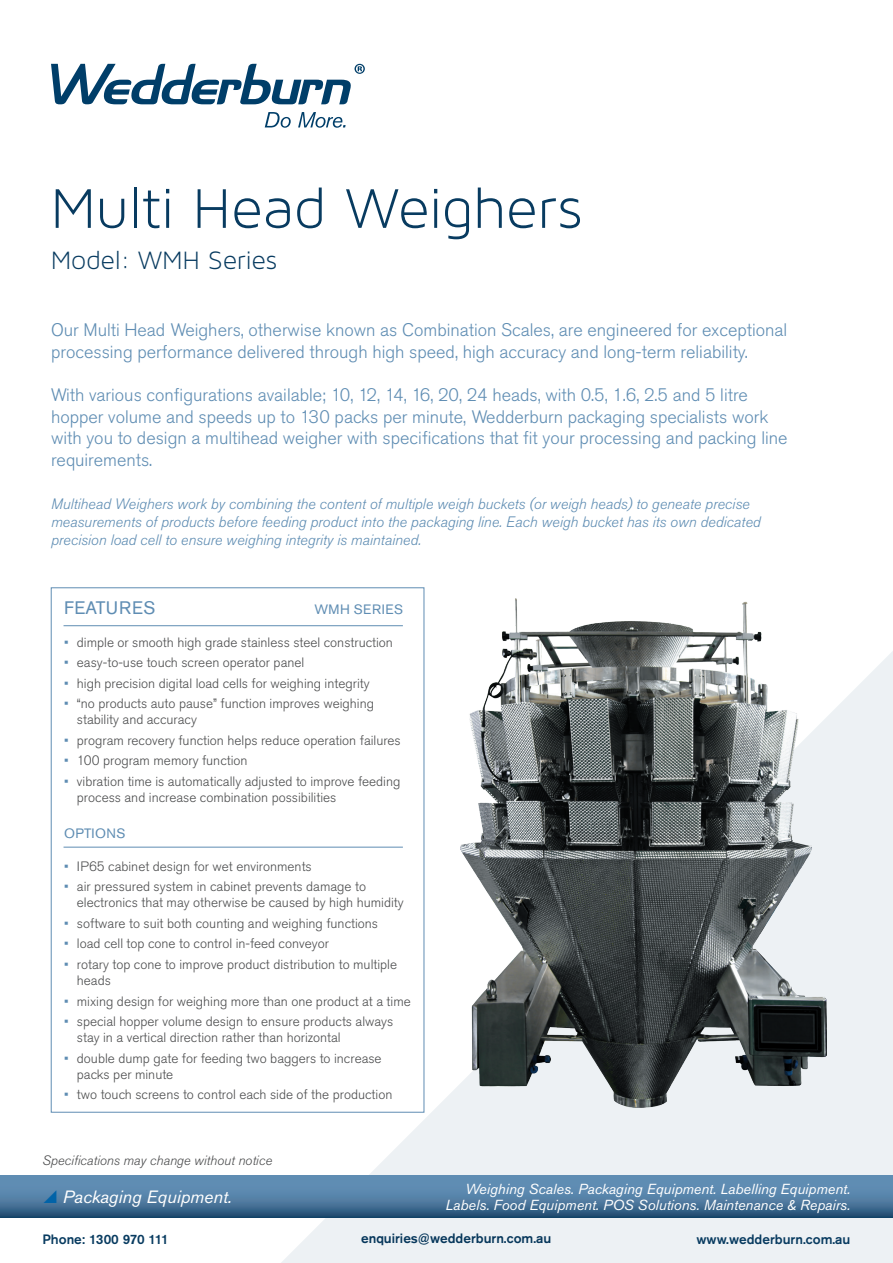
<style>
.page{position:relative;width:893px;height:1263px;background:#fff}
.page>*{position:absolute;margin:0;border:0;box-sizing:border-box;transform-origin:0 0}
.t1{font:60px "Maven Pro Light 300";letter-spacing:-.005em;color:#083b60}
.t2{font:27px "Maven Pro Light 300";letter-spacing:-.005em;color:#083b60}
.t3{font:300 18px/21.6px "Akzidenz Grotesk Pro";color:#5f8db3}
.t4{font:18px "Akzidenz Grotesk Pro";letter-spacing:.03em;color:#5f8db3}
.t5{font:italic 17.7px "Akzidenz Grotesk Pro";color:#fff}
.t6{font:italic 300 15px/18px "Akzidenz Grotesk Pro";color:#5f8db3}
.t7{font:italic 14.4px/16.2px "Akzidenz Grotesk Pro";color:#fff;text-align:right}
.t8{font:300 13.5px/16.2px "Akzidenz Grotesk Pro";color:#4b4c4d}
.t9{font:500 13.5px "Akzidenz Grotesk Pro";color:#083b60}
.t10{font:italic 300 13.5px "Akzidenz Grotesk Pro";color:#4b4c4d}
.t11{font:13.5px "Akzidenz Grotesk Pro";letter-spacing:.05em;color:#5f8db3}
.t12{font:13.5px "Akzidenz Grotesk Pro";letter-spacing:.03em;color:#5f8db3}
.s1{font-weight:400;color:#5f8db3}
</style>
<div class="page">
<svg style="left:265px;top:112px;width:26px;height:16px"></svg>
<svg style="left:298px;top:112px;width:48px;height:16px"></svg>
<svg style="left:51px;top:64px;width:314px;height:41px"></svg>
<svg style="left:281px;top:651px;width:612px;height:612px"></svg>
<svg style="left:0;top:1175px;width:893px;height:43px;background:#4d799f"></svg>
<hr style="left:64px;top:625px;width:339px;height:1px;background:#5f8db3">
<hr style="left:64px;top:847px;width:339px;height:1px;background:#5f8db3">
<img style="left:461px;top:598px;width:366px;height:510px">
<svg style="left:44px;top:1190px;width:13px;height:13px"></svg>
<h1 class="t1" style="left:51px;top:175px;width:533px">Multi Head Weighers</h1>
<h2 class="t2" style="left:51px;top:245px;width:228px">Model: WMH Series</h2>
<h3 class="t3" style="left:51px;top:319px;width:738px">Our Multi Head Weighers, otherwise known as Combination Scales, are engineered for exceptional processing performance delivered through high speed, high accuracy and long-term reliability.</h3>
<p class="t3" style="left:51px;top:384px;width:738px">With various configurations available; 10, 12, 14, 16, 20, 24 heads, with 0.5, 1.6, 2.5 and 5 litre hopper volume and speeds up to 130 packs per minute, Wedderburn packaging specialists work with you to design a multihead weigher with specifications that fit your processing and packing line requirements.</p>
<p class="t6" style="left:51px;top:495px;width:711px">Multihead Weighers work by combining the content of multiple weigh buckets (or weigh heads) to geneate precise measurements of products before feeding product into the packaging line. Each weigh bucket has its own dedicated precision load cell to ensure weighing integrity is maintained.</p>
<h3 class="t4" style="left:64px;top:596px;width:93px">FEATURES</h3>
<p class="t11" style="left:315px;top:601px;width:90px">WMH SERIES</p>
<p class="t8" style="left:64px;top:634px;width:330px"><span class="s1">•</span> dimple or smooth high grade stainless steel construction</p>
<p class="t8" style="left:64px;top:654px;width:242px"><span class="s1">•</span> easy-to-use touch screen operator panel</p>
<p class="t8" style="left:64px;top:675px;width:307px"><span class="s1">•</span> high precision digital load cells for weighing integrity</p>
<p class="t8" style="left:77px;top:695px;width:299px;text-indent:-13px"><span class="s1">•</span> “no products auto pause” function improves weighing stability and accuracy</p>
<p class="t8" style="left:64px;top:732px;width:338px"><span class="s1">•</span> program recovery function helps reduce operation failures</p>
<p class="t8" style="left:64px;top:752px;width:185px"><span class="s1">•</span> 100 program memory function</p>
<p class="t8" style="left:77px;top:773px;width:325px;text-indent:-13px"><span class="s1">•</span> vibration time is automatically adjusted to improve feeding process and increase combination possibilities</p>
<p class="t12" style="left:64px;top:825px;width:63px">OPTIONS</p>
<p class="t8" style="left:64px;top:858px;width:249px"><span class="s1">•</span> IP65 cabinet design for wet environments</p>
<p class="t8" style="left:77px;top:878px;width:328px;text-indent:-13px"><span class="s1">•</span> air pressured system in cabinet prevents damage to electronics that may otherwise be caused by high humidity</p>
<p class="t8" style="left:64px;top:915px;width:315px"><span class="s1">•</span> software to suit both counting and weighing functions</p>
<p class="t8" style="left:64px;top:935px;width:266px"><span class="s1">•</span> load cell top cone to control in-feed conveyor</p>
<p class="t8" style="left:77px;top:956px;width:322px;text-indent:-13px"><span class="s1">•</span> rotary top cone to improve product distribution to multiple heads</p>
<p class="t8" style="left:64px;top:993px;width:348px"><span class="s1">•</span> mixing design for weighing more than one product at a time</p>
<p class="t8" style="left:77px;top:1013px;width:318px;text-indent:-13px"><span class="s1">•</span> special hopper volume design to ensure products always stay in a vertical direction rather than horizontal</p>
<p class="t8" style="left:77px;top:1050px;width:306px;text-indent:-13px"><span class="s1">•</span> double dump gate for feeding two baggers to increase packs per minute</p>
<p class="t8" style="left:64px;top:1086px;width:330px"><span class="s1">•</span> two touch screens to control each side of the production</p>
<p class="t10" style="left:43px;top:1151px;width:231px">Specifications may change without notice</p>
<h3 class="t5" style="left:63px;top:1185px;width:171px">Packaging Equipment.</h3>
<p class="t7" style="left:445px;top:1180px;width:406px">Weighing Scales. Packaging Equipment. Labelling Equipment.<br>Labels. Food Equipment. POS Solutions. Maintenance &amp; Repairs.</p>
<p class="t9" style="left:43px;top:1230px;width:128px">Phone: 1300 970 111</p>
<p class="t9" style="left:361px;top:1230px;width:192px">enquiries@wedderburn.com.au</p>
<p class="t9" style="left:696px;top:1230px;width:156px">www.wedderburn.com.au</p>
</div>
